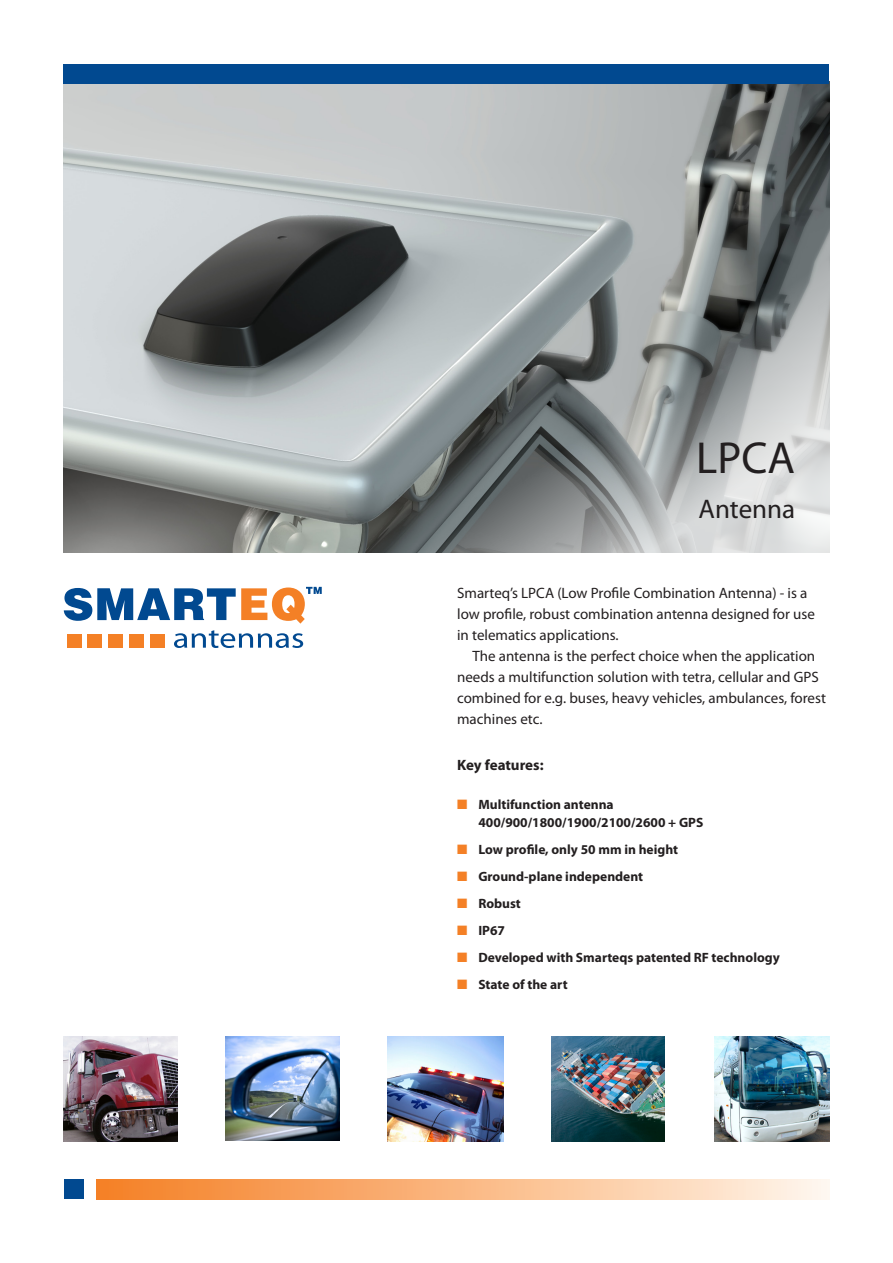
<style>
.page{position:relative;width:893px;height:1263px;background:#fff}
.page>*{position:absolute;margin:0;border:0;box-sizing:border-box;transform-origin:0 0}
.Rubrik1{font:45px "Myriad Pro";color:#231f20}
.Rubrik1-2{font:27px "Myriad Pro";color:#231f20}
.Ingress{font:15px/21px "Myriad Pro";color:#231f20}
.Ingress-2{font:700 15px "Myriad Pro";letter-spacing:-.005em;color:#231f20}
.Punktad_rext{font:700 13.5px/18px "Myriad Pro";color:#231f20}
.s1{color:#f48026}
</style>
<div class="page">
<div style="left:64px;top:64px;width:765px;height:20px;background:#014990"></div>
<div style="left:67px;top:634px;width:14px;height:13px;background:#f48026"></div>
<div style="left:88px;top:634px;width:14px;height:13px;background:#f48026"></div>
<div style="left:108px;top:634px;width:15px;height:13px;background:#f48026"></div>
<div style="left:129px;top:634px;width:15px;height:13px;background:#f48026"></div>
<div style="left:150px;top:634px;width:14px;height:13px;background:#f48026"></div>
<svg style="left:174px;top:630px;width:129px;height:18px"></svg>
<svg style="left:64px;top:587px;width:258px;height:37px"></svg>
<div style="left:97px;top:1179px;width:732px;height:20px;background:linear-gradient(to right,#f57e21,#fff5e9)"></div>
<div style="left:64px;top:1179px;width:20px;height:20px;background:#014990"></div>
<svg style="left:63px;top:86px;width:766px;height:467px;background:#9ca1a1"></svg>
<img style="left:64px;top:1036px;width:113px;height:105px">
<img style="left:226px;top:1036px;width:114px;height:105px">
<img style="left:388px;top:1036px;width:116px;height:105px">
<img style="left:551px;top:1036px;width:113px;height:105px">
<img style="left:715px;top:1036px;width:115px;height:105px">
<p class="Rubrik1" style="left:696px;top:430px;width:100px">LPCA</p>
<p class="Rubrik1-2" style="left:699px;top:492px;width:98px">Antenna</p>
<p class="Ingress" style="left:457px;top:582px;width:359px">Smarteq’s LPCA (Low Profile Combination Antenna) - is a low profile, robust combination antenna designed for use in telematics applications.</p>
<p class="Ingress" style="left:457px;top:645px;width:370px;text-indent:15px">The antenna is the perfect choice when the application needs a multifunction solution with tetra, cellular and GPS combined for e.g. buses, heavy vehicles, ambulances, forest machines etc.</p>
<p class="Ingress-2" style="left:457px;top:755px;width:88px">Key features:</p>
<p class="Punktad_rext" style="left:478px;top:795px;width:227px;text-indent:-21px"><span class="s1">■</span> Multifunction antenna<br>400/900/1800/1900/2100/2600 + GPS</p>
<p class="Punktad_rext" style="left:457px;top:840px;width:222px"><span class="s1">■</span> Low profile, only 50 mm in height</p>
<p class="Punktad_rext" style="left:457px;top:867px;width:188px"><span class="s1">■</span> Ground-plane independent</p>
<p class="Punktad_rext" style="left:457px;top:894px;width:65px"><span class="s1">■</span> Robust</p>
<p class="Punktad_rext" style="left:457px;top:921px;width:49px"><span class="s1">■</span> IP67</p>
<p class="Punktad_rext" style="left:457px;top:948px;width:324px"><span class="s1">■</span> Developed with Smarteqs patented RF technology</p>
<p class="Punktad_rext" style="left:457px;top:975px;width:112px"><span class="s1">■</span> State of the art</p>
</div>
